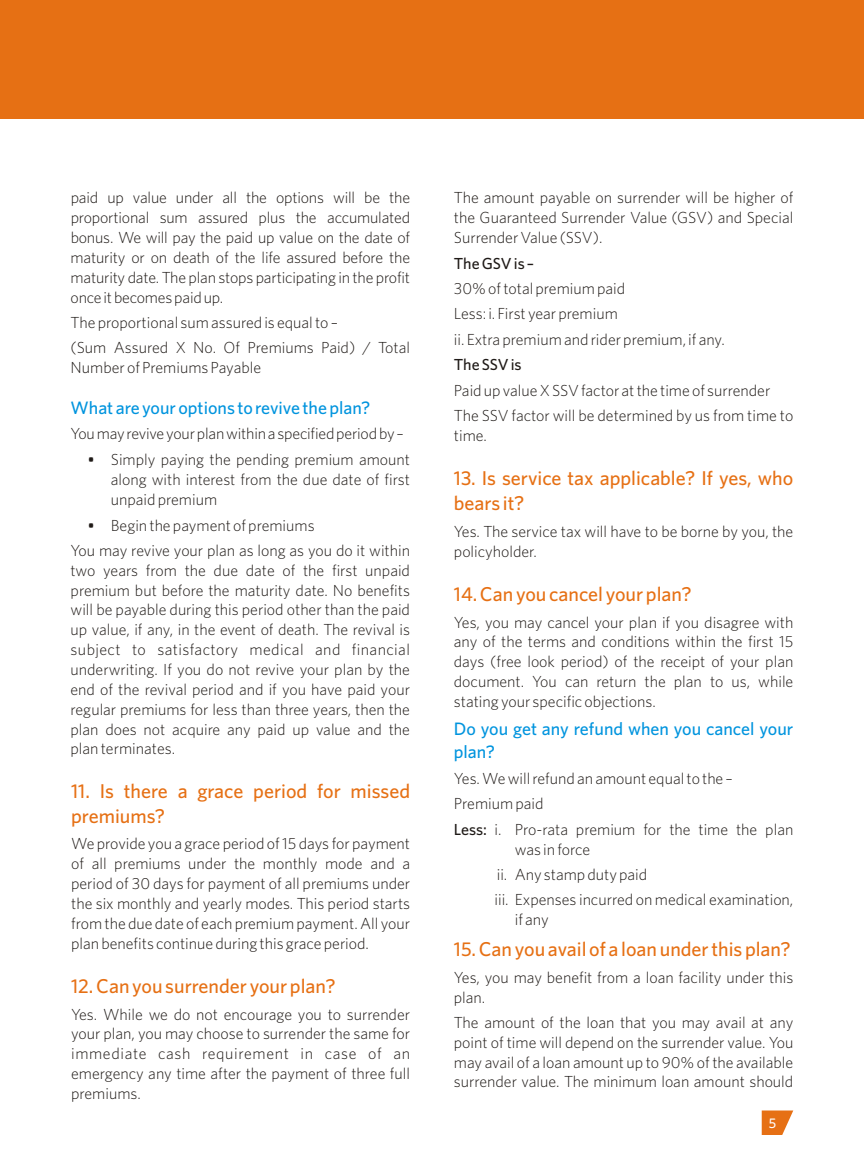
<style>
.page{position:relative;width:864px;height:1152px;background:#fff}
.page>*{position:absolute;margin:0;border:0;box-sizing:border-box;transform-origin:0 0}
.t1{font:700 20px/25.4px "Whitney";color:#e67014}
.t2{font:700 18px/22.8px "Whitney";color:#0094de}
.t3{font:16px/19.8px "Whitney";color:#1f1a17;text-align:justify}
.t4{font:700 16px "Whitney";letter-spacing:-.005em;color:#1f1a17}
.t5{font:700 14px "Whitney";color:#fff}
.s1{font-weight:700}
</style>
<div class="page">
<div style="left:0;top:0;width:864px;height:119px;background:#e67014"></div>
<svg style="left:762px;top:1111px;width:31px;height:24px"></svg>
<p class="t3" style="left:71px;top:189px;width:341px">paid up value under all the options will be the proportional sum assured plus the accumulated bonus. We will pay the paid up value on the date of maturity or on death of the life assured before the maturity date. The plan stops participating in the profit onceitbecomespaidup.</p>
<p class="t3" style="left:71px;top:311px;width:341px;line-height:25.2px">The proportional sum assured is equal to –<br>(Sum Assured X No. Of Premiums Paid) / Total</p>
<p class="t3" style="left:71px;top:359px;width:192px">Number of Premiums Payable</p>
<p class="t2" style="left:71px;top:397px;width:302px">What are your options to revive the plan?</p>
<p class="t3" style="left:71px;top:425px;width:335px">Youmayreviveyourplanwithinaspecifiedperiodby–</p>
<p class="t3" style="left:111px;top:451px;width:301px;text-indent:-23px"><span class="s1">•</span> Simply paying the pending premium amount along with interest from the due date of first unpaid premium</p>
<p class="t3" style="left:71px;top:514px;width:341px;line-height:25.2px;text-indent:17px"><span class="s1">•</span> Begin the payment of premiums<br>You may revive your plan as long as you do it within</p>
<p class="t3" style="left:71px;top:562px;width:341px">two years from the due date of the first unpaid premium but before the maturity date. No benefits will be payable during this period other than the paid up value, if any, in the event of death. The revival is subject to satisfactory medical and financial underwriting. If you do not revive your plan by the end of the revival period and if you have paid your regular premiums for less than three years, then the plan does not acquire any paid up value and the plan terminates.</p>
<p class="t1" style="left:71px;top:780px;width:341px">11. Is there a grace period for missed premiums?</p>
<p class="t3" style="left:71px;top:835px;width:340px">We provide you a grace period of 15 days for payment of all premiums under the monthly mode and a period of 30 days for payment of all premiums under the six monthly and yearly modes. This period starts from the due date of each premium payment. All your plan benefits continue during this grace period.</p>
<p class="t1" style="left:71px;top:975px;width:266px">12. Can you surrender your plan?</p>
<p class="t3" style="left:71px;top:1005px;width:340px">Yes. While we do not encourage you to surrender your plan, you may choose to surrender the same for immediate cash requirement in case of an emergency any time after the payment of three full premiums.</p>
<p class="t3" style="left:454px;top:189px;width:341px">The amount payable on surrender will be higher of the Guaranteed Surrender Value (GSV) and Special Surrender Value (SSV).</p>
<p class="t4" style="left:454px;top:257px;width:82px">The GSV is –</p>
<p class="t3" style="left:454px;top:277px;width:272px;line-height:25.2px;text-align:left">30% of total premium paid<br>Less: i. First year premium<br>ii. Extra premium and rider premium, if any.</p>
<p class="t4" style="left:454px;top:359px;width:69px">The SSV is</p>
<p class="t3" style="left:454px;top:379px;width:341px;line-height:25.2px">Paid up value X SSV factor at the time of surrender<br>The SSV factor will be determined by us from time to</p>
<p class="t3" style="left:454px;top:427px;width:35px">time.</p>
<p class="t1" style="left:454px;top:467px;width:341px">13. Is service tax applicable? If yes, who bears it?</p>
<p class="t3" style="left:454px;top:523px;width:341px">Yes. The service tax will have to be borne by you, the policyholder.</p>
<p class="t1" style="left:454px;top:583px;width:239px">14. Can you cancel your plan?</p>
<p class="t3" style="left:454px;top:613px;width:341px">Yes, you may cancel your plan if you disagree with any of the terms and conditions within the first 15 days (free look period) of the receipt of your plan document. You can return the plan to us, while stating your specific objections.</p>
<p class="t2" style="left:454px;top:719px;width:341px">Do you get any refund when you cancel your plan?</p>
<p class="t3" style="left:454px;top:767px;width:341px;line-height:25.6px;text-align:left">Yes. We will refund an amount equal to the –<br>Premium paid<br><span class="s1">Less:</span> i. Pro-rata premium for the time the plan</p>
<p class="t3" style="left:495px;top:838px;width:300px;line-height:25.2px;text-align:left;text-indent:20px">was in force<br>ii. Any stamp duty paid<br>iii. Expenses incurred on medical examination,</p>
<p class="t3" style="left:515px;top:911px;width:35px">if any</p>
<p class="t1" style="left:454px;top:938px;width:338px">15. Can you avail of a loan under this plan?</p>
<p class="t3" style="left:454px;top:969px;width:341px">Yes, you may benefit from a loan facility under this plan.</p>
<p class="t3" style="left:454px;top:1014px;width:341px">The amount of the loan that you may avail at any point of time will depend on the surrender value. You may avail of a loan amount up to 90% of the available surrender value. The minimum loan amount should</p>
<p class="t5" style="left:769px;top:1117px;width:9px">5</p>
</div>
